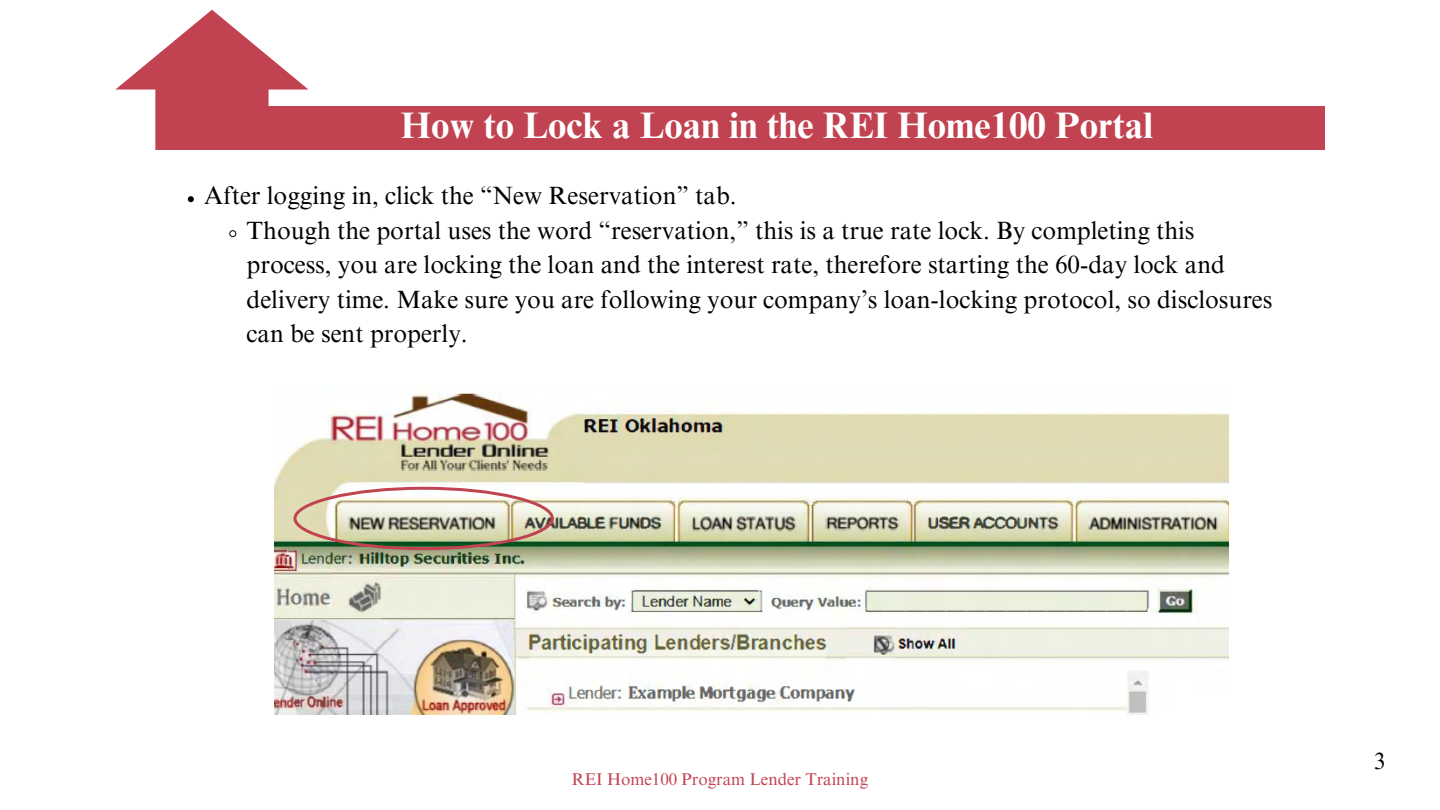
<style>
.page{position:relative;width:1440px;height:810px;background:#fff}
.page>*{position:absolute;margin:0;border:0;box-sizing:border-box;transform-origin:0 0}
.t1{font:700 36.9px "Times NRMT Pro";color:#fff}
.t2{font:25px/34.5px "Times NRMT Pro";color:#000}
.t3{font:23.5px "Times NRMT Pro";color:#000}
.t4{font:17px "Times NRMT Pro";color:#c14351}
</style>
<div class="page">
<svg style="left:115px;top:10px;width:193px;height:140px"></svg>
<div style="left:158px;top:106px;width:1167px;height:44px;background:#c14351"></div>
<img style="left:275px;top:393px;width:954px;height:322px">
<svg style="left:188px;top:196px;width:6px;height:6px"></svg>
<svg style="left:229px;top:230px;width:8px;height:8px"></svg>
<img style="left:293px;top:487px;width:261px;height:63px">
<h1 class="t1" style="left:401px;top:111px;width:754px">How to Lock a Loan in the REI Home100 Portal</h1>
<p class="t2" style="left:247px;top:182px;width:1027px;text-indent:-43px">After logging in, click the “New Reservation” tab.<br>Though the portal uses the word “reservation,” this is a true rate lock. By completing this process, you are locking the loan and the interest rate, therefore starting the 60-day lock and delivery time. Make sure you are following your company’s loan-locking protocol, so disclosures can be sent properly.</p>
<p class="t4" style="left:572px;top:773px;width:298px">REI Home100 Program Lender Training</p>
<p class="t3" style="left:1374px;top:752px;width:13px">3</p>
</div>
